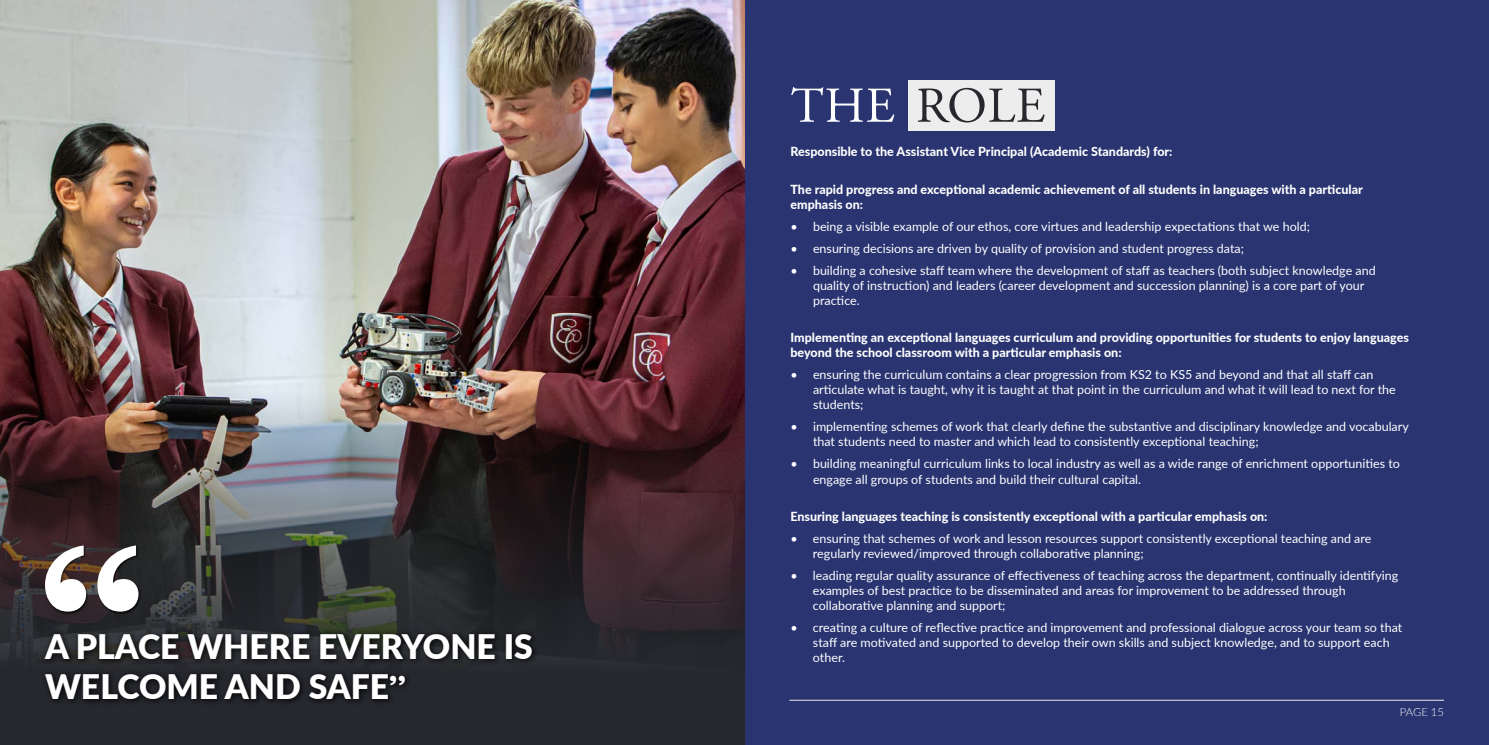
<style>
.page{position:relative;width:1489px;height:745px;background:#fff}
.page>*{position:absolute;margin:0;border:0;box-sizing:border-box;transform-origin:0 0}
.t1{font:50px "Adobe Garamond Pro";letter-spacing:.015em;color:#26282e}
.t2{font:900 33.75px/40.5px "Lato";color:#fff}
.t3{font:12.5px/15px "Lato";color:#fff}
.t4{font:800 12.5px/15px "Lato";color:#fff}
.t5{font:300 11.25px "Lato";letter-spacing:-.01em;color:#fff}
.s1{font-family:"Clarendon";font-weight:700}
.s2{color:#fff}
</style>
<div class="page">
<div style="left:744px;top:0;width:744px;height:744px;background:#293471"></div>
<img style="left:0;top:0;width:744px;height:308px">
<img style="left:0;top:308px;width:744px;height:436px">
<hr style="left:789px;top:699px;width:654px;height:1px;background:#ecebec">
<div style="left:40px;top:628px;width:499px;height:78px;background:#000;opacity:.75"></div>
<div style="left:44px;top:544px;width:97px;height:70px;background:#000;opacity:.75"></div>
<svg style="left:45px;top:545px;width:93px;height:66px"></svg>
<div style="left:908px;top:80px;width:146px;height:50px;background:#ededed"></div>
<h2 class="t2" style="left:45px;top:624px;width:489px">A PLACE WHERE EVERYONE IS<br>WELCOME AND SAFE<span class="s1">”</span></h2>
<h1 class="t1" style="left:790px;top:76px;width:256px"><span class="s2">THE</span> ROLE</h1>
<p class="t4" style="left:790px;top:144px;width:383px">Responsible to the Assistant Vice Principal (Academic Standards) for:</p>
<p class="t4" style="left:790px;top:181px;width:573px">The rapid progress and exceptional academic achievement of all students in languages with a particular emphasis on:</p>
<p class="t3" style="left:790px;top:218px;width:521px">• being a visible example of our ethos, core virtues and leadership expectations that we hold;</p>
<p class="t3" style="left:790px;top:240px;width:455px">• ensuring decisions are driven by quality of provision and student progress data;</p>
<p class="t3" style="left:813px;top:262px;width:564px;text-indent:-22px">• building a cohesive staff team where the development of staff as teachers (both subject knowledge and quality of instruction) and leaders (career development and succession planning) is a core part of your practice.</p>
<p class="t4" style="left:790px;top:329px;width:620px">Implementing an exceptional languages curriculum and providing opportunities for students to enjoy languages beyond the school classroom with a particular emphasis on:</p>
<p class="t3" style="left:813px;top:366px;width:584px;text-indent:-22px">• ensuring the curriculum contains a clear progression from KS2 to KS5 and beyond and that all staff can articulate what is taught, why it is taught at that point in the curriculum and what it will lead to next for the students;</p>
<p class="t3" style="left:813px;top:418px;width:597px;text-indent:-22px">• implementing schemes of work that clearly define the substantive and disciplinary knowledge and vocabulary that students need to master and which lead to consistently exceptional teaching;</p>
<p class="t3" style="left:813px;top:455px;width:588px;text-indent:-22px">• building meaningful curriculum links to local industry as well as a wide range of enrichment opportunities to engage all groups of students and build their cultural capital.</p>
<p class="t4" style="left:790px;top:507px;width:478px">Ensuring languages teaching is consistently exceptional with a particular emphasis on:</p>
<p class="t3" style="left:813px;top:530px;width:560px;text-indent:-22px">• ensuring that schemes of work and lesson resources support consistently exceptional teaching and are regularly reviewed/improved through collaborative planning;</p>
<p class="t3" style="left:813px;top:567px;width:586px;text-indent:-22px">• leading regular quality assurance of effectiveness of teaching across the department, continually identifying examples of best practice to be disseminated and areas for improvement to be addressed through collaborative planning and support;</p>
<p class="t3" style="left:813px;top:619px;width:590px;text-indent:-22px">• creating a culture of reflective practice and improvement and professional dialogue across your team so that staff are motivated and supported to develop their own skills and subject knowledge, and to support each other.</p>
<p class="t5" style="left:1399px;top:703px;width:46px">PAGE 15</p>
</div>
